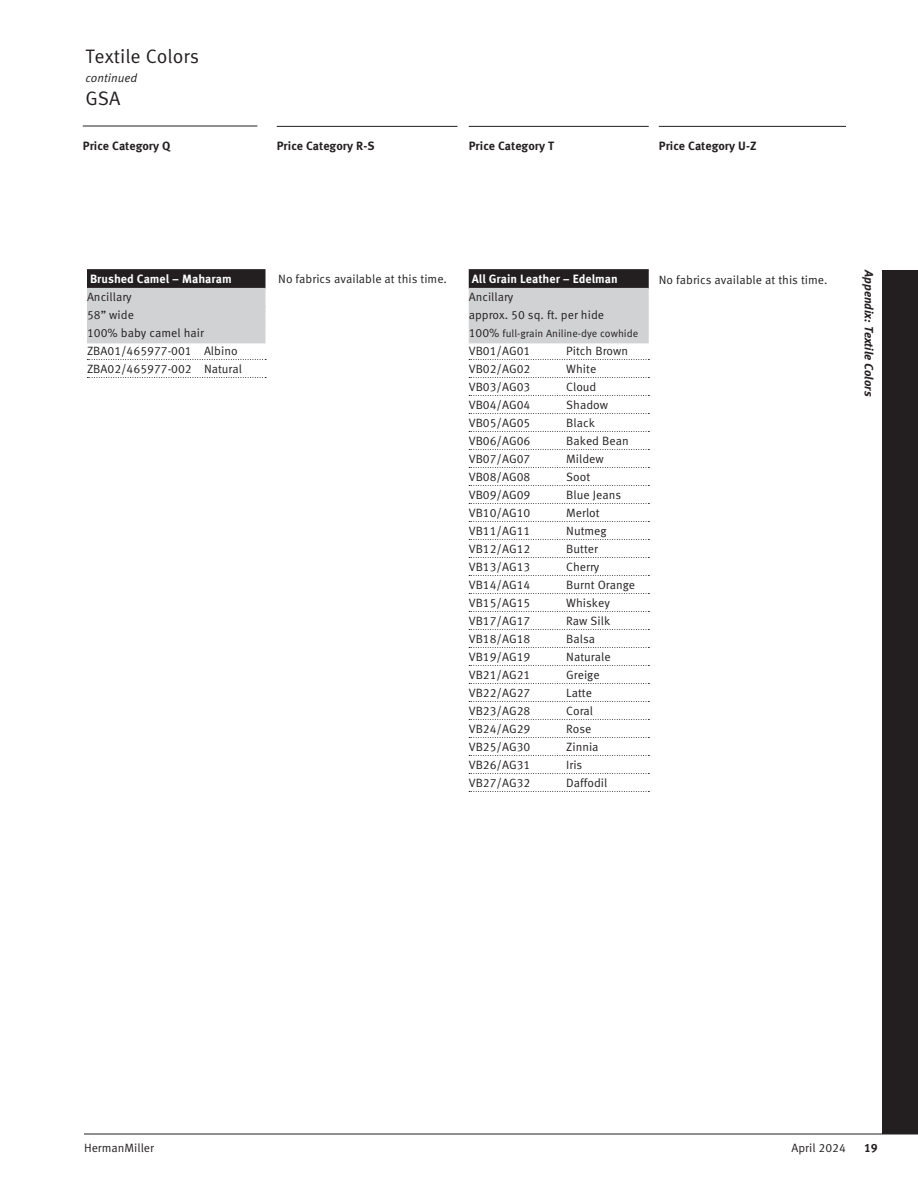
<style>
.page{position:relative;width:918px;height:1188px;background:#fff}
.page>*{position:absolute;margin:0;border:0;box-sizing:border-box;transform-origin:0 0}
.head{font:19.5px "Meta OT Norm";color:#231f20}
.text-dots{font:12px "Meta OT Norm";color:#231f20}
.text-screen{font:12px "Meta OT Norm";color:#231f20}
.Price_Category{font:700 12px "Meta OT";color:#231f20}
.subheads{font:700 12px "Meta OT";color:#fff}
.text-italic{font:italic 700 12px "Meta OT";color:#231f20}
.FooterRecto{font:12px "Meta OT Norm";color:#231f20}
.head-2{font:700 12px "Meta OT";color:#231f20}
.head-3{font:12px "Meta OT Norm Ita";color:#231f20}
.FooterRecto-2{font:700 12px "Meta OT";color:#231f20}
.text-plain{font:10.5px "Meta OT Norm";color:#231f20}
.s1{font-size:12px}
</style>
<div class="page">
<div style="left:882px;top:270px;width:36px;height:864px;background:#231f20"></div>
<hr style="left:84px;top:1134px;width:834px;height:1px;background:#231f20">
<div style="left:469px;top:269px;width:180px;height:20px;background:#231f20"></div>
<div style="left:469px;top:288px;width:180px;height:19px;background:#d1d2d4"></div>
<div style="left:469px;top:306px;width:180px;height:19px;background:#d1d2d4"></div>
<div style="left:469px;top:324px;width:180px;height:19px;background:#d1d2d4"></div>
<svg style="left:469px;top:359px;width:180px;height:1px"></svg>
<svg style="left:469px;top:377px;width:180px;height:1px"></svg>
<svg style="left:469px;top:395px;width:180px;height:1px"></svg>
<svg style="left:469px;top:413px;width:180px;height:1px"></svg>
<svg style="left:469px;top:431px;width:180px;height:1px"></svg>
<svg style="left:469px;top:449px;width:180px;height:1px"></svg>
<svg style="left:469px;top:467px;width:180px;height:1px"></svg>
<svg style="left:469px;top:485px;width:180px;height:1px"></svg>
<svg style="left:469px;top:503px;width:180px;height:1px"></svg>
<svg style="left:469px;top:521px;width:180px;height:1px"></svg>
<svg style="left:469px;top:539px;width:180px;height:1px"></svg>
<svg style="left:469px;top:557px;width:180px;height:1px"></svg>
<svg style="left:469px;top:575px;width:180px;height:1px"></svg>
<svg style="left:469px;top:593px;width:180px;height:1px"></svg>
<svg style="left:469px;top:611px;width:180px;height:1px"></svg>
<svg style="left:469px;top:629px;width:180px;height:1px"></svg>
<svg style="left:469px;top:647px;width:180px;height:1px"></svg>
<svg style="left:469px;top:665px;width:180px;height:1px"></svg>
<svg style="left:469px;top:683px;width:180px;height:1px"></svg>
<svg style="left:469px;top:701px;width:180px;height:1px"></svg>
<svg style="left:469px;top:719px;width:180px;height:1px"></svg>
<svg style="left:469px;top:737px;width:180px;height:1px"></svg>
<svg style="left:469px;top:755px;width:180px;height:1px"></svg>
<svg style="left:469px;top:773px;width:180px;height:1px"></svg>
<svg style="left:469px;top:791px;width:180px;height:1px"></svg>
<div style="left:87px;top:269px;width:179px;height:20px;background:#231f20"></div>
<div style="left:87px;top:288px;width:179px;height:19px;background:#d1d2d4"></div>
<div style="left:87px;top:306px;width:179px;height:19px;background:#d1d2d4"></div>
<div style="left:87px;top:324px;width:179px;height:19px;background:#d1d2d4"></div>
<svg style="left:87px;top:359px;width:179px;height:1px"></svg>
<svg style="left:87px;top:377px;width:179px;height:1px"></svg>
<hr style="left:83px;top:126px;width:174px;height:1px;background:#231f20">
<hr style="left:277px;top:126px;width:181px;height:1px;background:#231f20">
<hr style="left:469px;top:126px;width:180px;height:1px;background:#231f20">
<hr style="left:659px;top:126px;width:187px;height:1px;background:#231f20">
<p class="head" style="left:86px;top:44px;width:115px">Textile Colors</p>
<p class="head-3" style="left:86px;top:71px;width:53px">continued</p>
<p class="head" style="left:86px;top:86px;width:37px">GSA</p>
<p class="Price_Category" style="left:83px;top:138px;width:89px">Price Category Q</p>
<p class="Price_Category" style="left:277px;top:138px;width:99px">Price Category R-S</p>
<p class="head-2" style="left:469px;top:138px;width:87px">Price Category T</p>
<p class="Price_Category" style="left:659px;top:138px;width:99px">Price Category U-Z</p>
<p class="subheads" style="left:90px;top:271px;width:143px">Brushed Camel – Maharam</p>
<p class="text-screen" style="left:87px;top:289px;width:46px">Ancillary</p>
<p class="text-screen" style="left:87px;top:307px;width:49px">58” wide</p>
<p class="text-screen" style="left:87px;top:325px;width:118px">100% baby camel hair</p>
<p class="text-dots" style="left:87px;top:343px;width:152px">ZBA01/465977-001 Albino</p>
<p class="text-dots" style="left:87px;top:361px;width:157px">ZBA02/465977-002 Natural</p>
<p class="text-screen" style="left:278px;top:271px;width:170px">No fabrics available at this time.</p>
<p class="subheads" style="left:472px;top:271px;width:148px">All Grain Leather – Edelman</p>
<p class="text-screen" style="left:469px;top:289px;width:46px">Ancillary</p>
<p class="text-screen" style="left:469px;top:307px;width:137px">approx. 50 sq. ft. per hide</p>
<p class="text-plain" style="left:469px;top:327px;width:171px"><span class="s1">100%</span> full-grain Aniline-dye cowhide</p>
<p class="text-dots" style="left:469px;top:343px;width:63px">VB01/AG01</p>
<p class="text-dots" style="left:566px;top:343px;width:63px">Pitch Brown</p>
<p class="text-dots" style="left:469px;top:361px;width:63px">VB02/AG02</p>
<p class="text-dots" style="left:566px;top:361px;width:32px">White</p>
<p class="text-dots" style="left:469px;top:379px;width:63px">VB03/AG03</p>
<p class="text-dots" style="left:566px;top:379px;width:32px">Cloud</p>
<p class="text-dots" style="left:469px;top:397px;width:63px">VB04/AG04</p>
<p class="text-dots" style="left:566px;top:397px;width:43px">Shadow</p>
<p class="text-dots" style="left:469px;top:415px;width:63px">VB05/AG05</p>
<p class="text-dots" style="left:566px;top:415px;width:30px">Black</p>
<p class="text-dots" style="left:469px;top:433px;width:63px">VB06/AG06</p>
<p class="text-dots" style="left:566px;top:433px;width:64px">Baked Bean</p>
<p class="text-dots" style="left:469px;top:451px;width:63px">VB07/AG07</p>
<p class="text-dots" style="left:566px;top:451px;width:39px">Mildew</p>
<p class="text-dots" style="left:469px;top:469px;width:63px">VB08/AG08</p>
<p class="text-dots" style="left:566px;top:469px;width:25px">Soot</p>
<p class="text-dots" style="left:469px;top:487px;width:63px">VB09/AG09</p>
<p class="text-dots" style="left:566px;top:487px;width:56px">Blue Jeans</p>
<p class="text-dots" style="left:469px;top:505px;width:63px">VB10/AG10</p>
<p class="text-dots" style="left:566px;top:505px;width:35px">Merlot</p>
<p class="text-dots" style="left:469px;top:523px;width:63px">VB11/AG11</p>
<p class="text-dots" style="left:566px;top:523px;width:42px">Nutmeg</p>
<p class="text-dots" style="left:469px;top:541px;width:63px">VB12/AG12</p>
<p class="text-dots" style="left:566px;top:541px;width:33px">Butter</p>
<p class="text-dots" style="left:469px;top:559px;width:63px">VB13/AG13</p>
<p class="text-dots" style="left:566px;top:559px;width:35px">Cherry</p>
<p class="text-dots" style="left:469px;top:577px;width:63px">VB14/AG14</p>
<p class="text-dots" style="left:566px;top:577px;width:70px">Burnt Orange</p>
<p class="text-dots" style="left:469px;top:595px;width:63px">VB15/AG15</p>
<p class="text-dots" style="left:566px;top:595px;width:45px">Whiskey</p>
<p class="text-dots" style="left:469px;top:613px;width:63px">VB17/AG17</p>
<p class="text-dots" style="left:566px;top:613px;width:45px">Raw Silk</p>
<p class="text-dots" style="left:469px;top:631px;width:63px">VB18/AG18</p>
<p class="text-dots" style="left:566px;top:631px;width:31px">Balsa</p>
<p class="text-dots" style="left:469px;top:649px;width:63px">VB19/AG19</p>
<p class="text-dots" style="left:566px;top:649px;width:46px">Naturale</p>
<p class="text-dots" style="left:469px;top:667px;width:63px">VB21/AG21</p>
<p class="text-dots" style="left:566px;top:667px;width:35px">Greige</p>
<p class="text-dots" style="left:469px;top:685px;width:63px">VB22/AG27</p>
<p class="text-dots" style="left:566px;top:685px;width:27px">Latte</p>
<p class="text-dots" style="left:469px;top:703px;width:63px">VB23/AG28</p>
<p class="text-dots" style="left:566px;top:703px;width:28px">Coral</p>
<p class="text-dots" style="left:469px;top:721px;width:63px">VB24/AG29</p>
<p class="text-dots" style="left:566px;top:721px;width:27px">Rose</p>
<p class="text-dots" style="left:469px;top:739px;width:63px">VB25/AG30</p>
<p class="text-dots" style="left:566px;top:739px;width:34px">Zinnia</p>
<p class="text-dots" style="left:469px;top:757px;width:63px">VB26/AG31</p>
<p class="text-dots" style="left:566px;top:757px;width:18px">Iris</p>
<p class="text-dots" style="left:469px;top:775px;width:63px">VB27/AG32</p>
<p class="text-dots" style="left:566px;top:775px;width:43px">Daffodil</p>
<p class="text-screen" style="left:659px;top:273px;width:170px">No fabrics available at this time.</p>
<p class="text-italic" style="left:876px;top:270px;width:128px;rotate:90deg">Appendix: Textile Colors</p>
<p class="FooterRecto" style="left:84px;top:1141px;width:72px">HermanMiller</p>
<p class="FooterRecto" style="left:791px;top:1141px;width:56px">April 2024</p>
<p class="FooterRecto-2" style="left:864px;top:1140px;width:15px">19</p>
</div>
